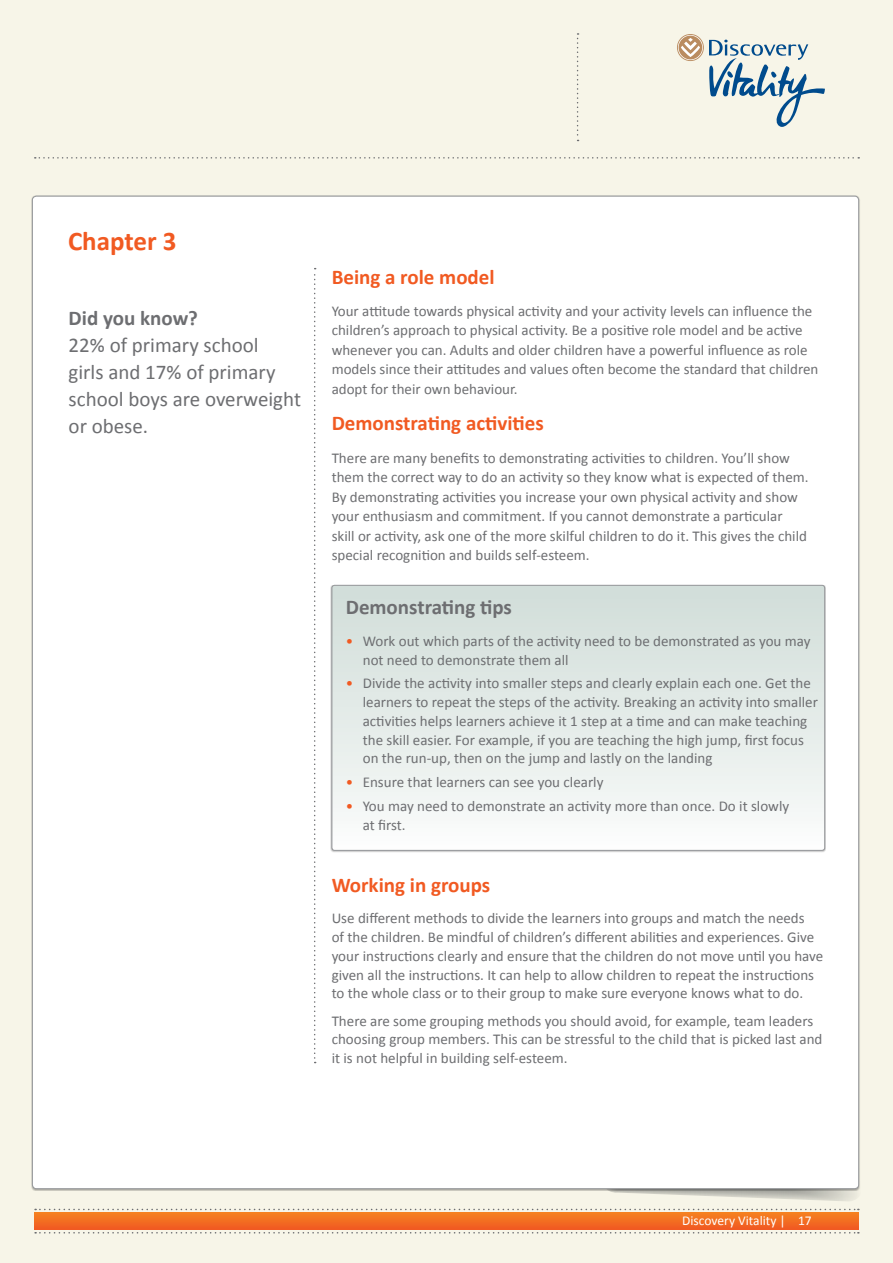
<style>
.page{position:relative;width:893px;height:1263px;background:#f7f5e8}
.page>*{position:absolute;margin:0;border:0;box-sizing:border-box;transform-origin:0 0}
.t1{font:700 27px "Calibri";color:#f15a22}
.t2{font:21px/27px "Calibri";color:#6d6e71}
.t3{font:700 21px "Calibri";color:#f15a22}
.t4{font:700 21px "Calibri";color:#6d6e71}
.t5{font:15px/18.8px "Calibri";color:#6d6e71}
.t6{font:13.5px "Calibri";color:#fff}
.s1{color:#f15a22}
</style>
<div class="page">
<svg style="left:35px;top:157px;width:824px;height:2px"></svg>
<svg style="left:577px;top:33px;width:2px;height:108px"></svg>
<svg style="left:677px;top:34px;width:148px;height:93px"></svg>
<svg style="left:35px;top:1232px;width:824px;height:1px"></svg>
<svg style="left:35px;top:1209px;width:824px;height:1px"></svg>
<svg style="left:34px;top:1212px;width:825px;height:17px;background:#f36e21"></svg>
<div style="left:32px;top:196px;width:827px;height:993px;background:#fff;border-radius:4px"></div>
<svg style="left:314px;top:268px;width:2px;height:795px"></svg>
<svg style="left:332px;top:585px;width:493px;height:227px;background:#e1e9e6"></svg>
<div style="left:332px;top:585px;width:493px;height:266px;border:1px solid #95979a;border-radius:3px"></div>
<h1 class="t1" style="left:68px;top:224px;width:110px">Chapter 3</h1>
<h2 class="t4" style="left:69px;top:304px;width:131px">Did you know?</h2>
<h2 class="t2" style="left:69px;top:331px;width:234px">22% of primary school<br>girls and 17% of primary school boys are overweight or obese.</h2>
<h2 class="t3" style="left:332px;top:263px;width:164px">Being a role model</h2>
<p class="t5" style="left:332px;top:301px;width:488px;line-height:19.5px">Your attitude towards physical activity and your activity levels can influence the children’s approach to physical activity. Be a positive role model and be active whenever you can. Adults and older children have a powerful influence as role models since their attitudes and values often become the standard that children adopt for their own behaviour.</p>
<h2 class="t3" style="left:332px;top:410px;width:214px">Demonstrating activities</h2>
<p class="t5" style="left:332px;top:448px;width:478px;line-height:19.5px">There are many benefits to demonstrating activities to children. You’ll show them the correct way to do an activity so they know what is expected of them.<br>By demonstrating activities you increase your own physical activity and show your enthusiasm and commitment. If you cannot demonstrate a particular skill or activity, ask one of the more skilful children to do it. This gives the child special recognition and builds self-esteem.</p>
<h2 class="t4" style="left:346px;top:593px;width:168px">Demonstrating tips</h2>
<p class="t5" style="left:363px;top:631px;width:449px;text-indent:-17px"><span class="s1">•</span> Work out which parts of the activity need to be demonstrated as you may not need to demonstrate them all</p>
<p class="t5" style="left:363px;top:674px;width:457px;text-indent:-17px"><span class="s1">•</span> Divide the activity into smaller steps and clearly explain each one. Get the learners to repeat the steps of the activity. Breaking an activity into smaller activities helps learners achieve it 1 step at a time and can make teaching the skill easier. For example, if you are teaching the high jump, first focus on the run-up, then on the jump and lastly on the landing</p>
<p class="t5" style="left:346px;top:773px;width:259px"><span class="s1">•</span> Ensure that learners can see you clearly</p>
<p class="t5" style="left:363px;top:796px;width:428px;text-indent:-17px"><span class="s1">•</span> You may need to demonstrate an activity more than once. Do it slowly at first.</p>
<h2 class="t3" style="left:332px;top:871px;width:160px">Working in groups</h2>
<p class="t5" style="left:332px;top:909px;width:493px">Use different methods to divide the learners into groups and match the needs<br>of the children. Be mindful of children’s different abilities and experiences. Give your instructions clearly and ensure that the children do not move until you have given all the instructions. It can help to allow children to repeat the instructions to the whole class or to their group to make sure everyone knows what to do.</p>
<p class="t5" style="left:332px;top:1011px;width:492px">There are some grouping methods you should avoid, for example, team leaders choosing group members. This can be stressful to the child that is picked last and it is not helpful in building self-esteem.</p>
<p class="t6" style="left:682px;top:1212px;width:131px">Discovery Vitality | 17</p>
</div>
